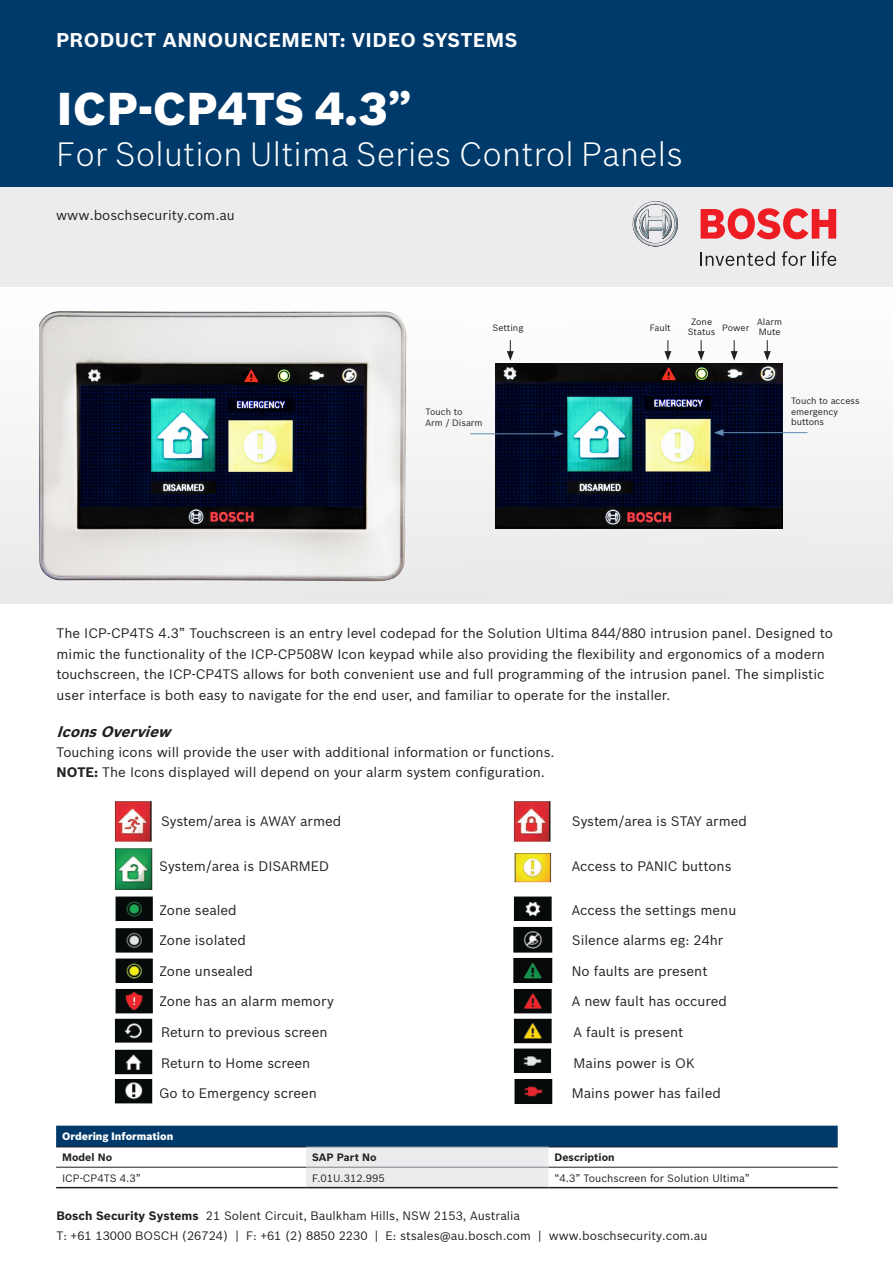
<style>
.page{position:relative;width:893px;height:1263px;background:#fff}
.page>*{position:absolute;margin:0;border:0;box-sizing:border-box;transform-origin:0 0}
.Headline_1_24_9_6_Bl{font:900 45px "Bosch Sans";letter-spacing:.01em;color:#fff}
.Headline_1_24_9_6_Bl-2{font:300 33px "Bosch Sans";letter-spacing:.01em;color:#fff}
.Headline_ProductAnno{font:700 19.5px "Bosch Sans";letter-spacing:.025em;color:#fff}
.t1{font:italic 700 15px "Bosch Sans";color:#231f20}
.Copy_9_4_8_Reg_Black{font:13.5px/20.4px "Bosch Sans";color:#231f20}
.Graphic_9_4_8_Reg_Bl{font:13.5px "Bosch Sans";color:#231f20}
.Offices_6_5_3_2_Reg{font:12px "Bosch Sans";color:#231f20}
.Copy_9_4_8_Reg_Black-2{font:10.5px "Bosch Sans";color:#231f20}
.t2{font:700 10.5px "Bosch Sans";color:#231f20}
.t3{font:900 10.5px "Bosch Sans";color:#fff}
.t4{font:9px/10.8px "Bosch Sans";color:#231f20;text-align:center}
.s1{font-weight:700}
</style>
<div class="page">
<img style="left:0;top:311px;width:893px;height:293px">
<div style="left:0;top:0;width:893px;height:188px;background:#003a6a"></div>
<div style="left:0;top:188px;width:893px;height:99px;background:#ececee"></div>
<svg style="left:633px;top:201px;width:45px;height:45px"></svg>
<svg style="left:701px;top:251px;width:74px;height:15px"></svg>
<svg style="left:782px;top:251px;width:24px;height:15px"></svg>
<svg style="left:812px;top:251px;width:24px;height:15px"></svg>
<svg style="left:701px;top:208px;width:135px;height:31px"></svg>
<img style="left:39px;top:312px;width:387px;height:280px">
<img style="left:496px;top:364px;width:286px;height:165px">
<svg style="left:56px;top:1125px;width:782px;height:62px"></svg>
<hr style="left:56px;top:1147px;width:250px;height:1px;background:#231f20">
<hr style="left:549px;top:1147px;width:289px;height:1px;background:#231f20">
<hr style="left:56px;top:1167px;width:250px;height:1px;background:#231f20">
<hr style="left:549px;top:1167px;width:289px;height:1px;background:#231f20">
<hr style="left:306px;top:1147px;width:243px;height:1px;background:#808285">
<hr style="left:306px;top:1167px;width:243px;height:1px;background:#808285">
<hr style="left:56px;top:1187px;width:250px;height:1px;background:#231f20">
<hr style="left:306px;top:1187px;width:243px;height:1px;background:#231f20">
<hr style="left:549px;top:1187px;width:289px;height:1px;background:#231f20">
<svg style="left:664px;top:340px;width:7px;height:21px"></svg>
<svg style="left:698px;top:340px;width:7px;height:21px"></svg>
<svg style="left:731px;top:340px;width:7px;height:21px"></svg>
<svg style="left:764px;top:340px;width:7px;height:21px"></svg>
<svg style="left:507px;top:340px;width:7px;height:21px"></svg>
<hr style="left:470px;top:433px;width:87px;height:1px;background:#608cb2">
<svg style="left:554px;top:430px;width:10px;height:7px"></svg>
<hr style="left:721px;top:432px;width:86px;height:1px;background:#608cb2">
<svg style="left:714px;top:429px;width:9px;height:7px"></svg>
<img style="left:114px;top:801px;width:39px;height:303px">
<img style="left:513px;top:801px;width:40px;height:303px">
<p class="Headline_ProductAnno" style="left:56px;top:28px;width:463px">PRODUCT ANNOUNCEMENT: VIDEO SYSTEMS</p>
<p class="Headline_1_24_9_6_Bl" style="left:57px;top:81px;width:357px">ICP-CP4TS 4.3”</p>
<p class="Headline_1_24_9_6_Bl-2" style="left:57px;top:134px;width:628px">For Solution Ultima Series Control Panels</p>
<p class="Graphic_9_4_8_Reg_Bl" style="left:56px;top:207px;width:180px">www.boschsecurity.com.au</p>
<p class="t4" style="left:492px;top:322px;width:32px">Setting</p>
<p class="t4" style="left:650px;top:322px;width:23px">Fault</p>
<p class="t4" style="left:688px;top:316px;width:29px">Zone<br>Status</p>
<p class="t4" style="left:722px;top:323px;width:29px">Power</p>
<p class="t4" style="left:757px;top:316px;width:26px">Alarm</p>
<p class="t4" style="left:759px;top:327px;width:23px">Mute</p>
<p class="t4" style="left:426px;top:406px;width:38px">Touch to</p>
<p class="t4" style="left:426px;top:417px;width:59px">Arm / Disarm</p>
<p class="t4" style="left:791px;top:395px;width:70px;text-align:left">Touch to access emergency buttons</p>
<p class="Copy_9_4_8_Reg_Black" style="left:57px;top:623px;width:778px">The ICP-CP4TS 4.3” Touchscreen is an entry level codepad for the Solution Ultima 844/880 intrusion panel. Designed to mimic the functionality of the ICP-CP508W Icon keypad while also providing the flexibility and ergonomics of a modern touchscreen, the ICP-CP4TS allows for both convenient use and full programming of the intrusion panel. The simplistic user interface is both easy to navigate for the end user, and familiar to operate for the installer.</p>
<p class="t1" style="left:57px;top:722px;width:121px">IconsOverview</p>
<p class="Copy_9_4_8_Reg_Black" style="left:57px;top:742px;width:500px">Touching icons will provide the user with additional information or functions.<br><span class="s1">NOTE:</span> The Icons displayed will depend on your alarm system configuration.</p>
<p class="Copy_9_4_8_Reg_Black" style="left:161px;top:811px;width:182px">System/area is AWAY armed</p>
<p class="Copy_9_4_8_Reg_Black" style="left:159px;top:855px;width:172px">System/area is DISARMED</p>
<p class="Copy_9_4_8_Reg_Black" style="left:159px;top:899px;width:79px">Zone sealed</p>
<p class="Copy_9_4_8_Reg_Black" style="left:572px;top:899px;width:166px">Access the settings menu</p>
<p class="Copy_9_4_8_Reg_Black" style="left:159px;top:930px;width:88px">Zone isolated</p>
<p class="Copy_9_4_8_Reg_Black" style="left:572px;top:930px;width:153px">Silence alarms eg: 24hr</p>
<p class="Copy_9_4_8_Reg_Black" style="left:159px;top:961px;width:95px">Zone unsealed</p>
<p class="Copy_9_4_8_Reg_Black" style="left:572px;top:961px;width:137px">No faults are present</p>
<p class="Copy_9_4_8_Reg_Black" style="left:159px;top:991px;width:176px">Zone has an alarm memory</p>
<p class="Copy_9_4_8_Reg_Black" style="left:572px;top:991px;width:157px">A new fault has occured</p>
<p class="Copy_9_4_8_Reg_Black" style="left:161px;top:1022px;width:168px">Return to previous screen</p>
<p class="Copy_9_4_8_Reg_Black" style="left:574px;top:1022px;width:111px">A fault is present</p>
<p class="Copy_9_4_8_Reg_Black" style="left:161px;top:1052px;width:151px">Return to Home screen</p>
<p class="Copy_9_4_8_Reg_Black" style="left:574px;top:1052px;width:123px">Mains power is OK</p>
<p class="Copy_9_4_8_Reg_Black" style="left:159px;top:1083px;width:159px">Go to Emergency screen</p>
<p class="Copy_9_4_8_Reg_Black" style="left:572px;top:1083px;width:151px">Mains power has failed</p>
<p class="Copy_9_4_8_Reg_Black" style="left:572px;top:811px;width:177px">System/area is STAY armed</p>
<p class="Copy_9_4_8_Reg_Black" style="left:572px;top:855px;width:161px">Access to PANIC buttons</p>
<p class="t3" style="left:62px;top:1130px;width:113px">Ordering Information</p>
<p class="t2" style="left:62px;top:1151px;width:52px">Model No</p>
<p class="t2" style="left:312px;top:1151px;width:66px">SAP Part No</p>
<p class="t2" style="left:555px;top:1151px;width:62px">Description</p>
<p class="Copy_9_4_8_Reg_Black-2" style="left:62px;top:1171px;width:80px">ICP-CP4TS 4.3”</p>
<p class="Copy_9_4_8_Reg_Black-2" style="left:312px;top:1171px;width:74px">F.01U.312.995</p>
<p class="Copy_9_4_8_Reg_Black-2" style="left:555px;top:1171px;width:197px">“4.3” Touchscreen for Solution Ultima”</p>
<p class="Offices_6_5_3_2_Reg" style="left:56px;top:1208px;width:465px"><span class="s1">Bosch Security Systems</span> 21 Solent Circuit, Baulkham Hills, NSW 2153, Australia</p>
<p class="Offices_6_5_3_2_Reg" style="left:56px;top:1228px;width:653px">T: +61 13000 BOSCH (26724) | F: +61 (2) 8850 2230 | E: stsales@au.bosch.com | www.boschsecurity.com.au</p>
</div>
